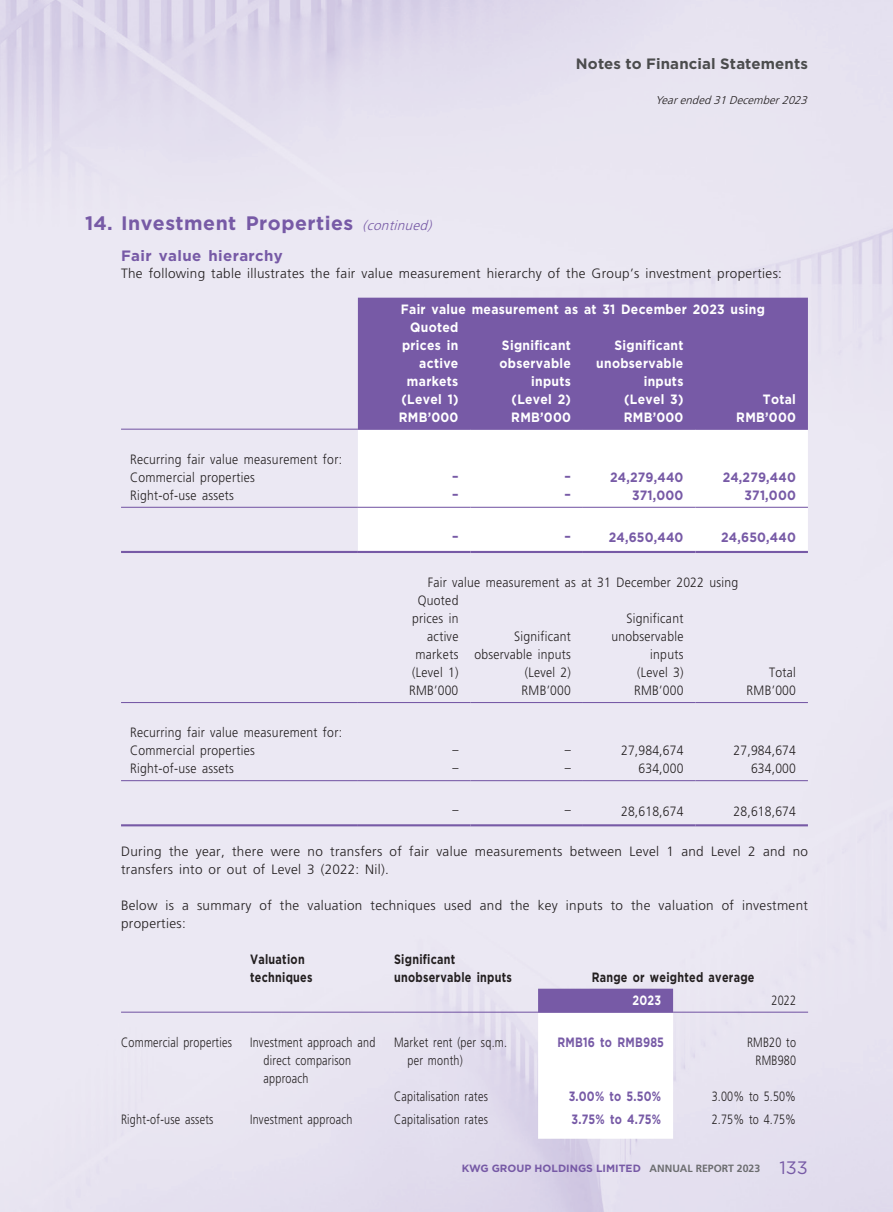
<style>
.page{position:relative;width:893px;height:1212px;background:#fff}
.page>*{position:absolute;margin:0;border:0;box-sizing:border-box;transform-origin:0 0}
._03_H1{font:700 19.5px "Gotham";letter-spacing:.025em;color:#775aa6}
.t1{font:700 15px "Gotham";letter-spacing:.01em;color:#4b4c4d}
._04___H2{font:700 15px "Gotham";letter-spacing:.025em;color:#775aa6}
._12___P2{font:300 13.5px/18px "Frutiger LT Std";letter-spacing:.025em;color:#231f20}
._31_table_tab_6pt{font:300 13.5px/18px "Frutiger LT Std";letter-spacing:.025em;color:#231f20;text-align:right;scale:.9 1}
._31_table_tab_6pt-2{font:700 13.5px/18px "Gotham";letter-spacing:.025em;color:#fff;text-align:right;scale:.9 1}
._15_Table_Stub{font:300 13.5px/18px "Frutiger LT Std";letter-spacing:.025em;color:#231f20;scale:.8 1}
._15_Table_Stub-2{font:300 13.5px "Frutiger LT Std";letter-spacing:.025em;color:#231f20;scale:.9 1}
._31_table_tab_6pt-3{font:700 13.5px "Gotham";letter-spacing:.015em;color:#775aa6;scale:.9 1}
._15_Table_Stub-3{font:700 13.5px/18px "Gotham";letter-spacing:.025em;color:#231f20;scale:.8 1}
._01_Body_Text{font:300 13.5px/18px "Frutiger LT Std";letter-spacing:.015em;color:#231f20;text-align:right;scale:.8 1}
._01_Body_Text-2{font:700 13.5px "Gotham";letter-spacing:.015em;color:#775aa6;scale:.8 1}
._01_Body_Text-3{font:700 13.5px "Gotham";letter-spacing:.025em;color:#231f20;scale:.8 1}
._01_Body_Text-4{font:700 13.5px "Gotham";color:#fff;scale:.8 1}
.t2{font:italic 300 11.25px "Frutiger LT Std";color:#231f20}
.t3{font:700 10.5px "Gotham";color:#775aa6}
.s1{font-family:"Frutiger LT Std";font-weight:300;font-style:italic;font-size:13.5px}
.s2{font-family:"Frutiger LT Std";color:#6c6d70}
.s3{font-weight:400;font-size:18px}
</style>
<div class="page">
<div style="left:358px;top:298px;width:450px;height:131px;background:#775aa6"></div>
<svg style="left:358px;top:506px;width:450px;height:45px"></svg>
<hr style="left:121px;top:429px;width:237px;height:1px;background:#775aa6">
<hr style="left:358px;top:429px;width:112px;height:1px;background:#775aa6">
<hr style="left:470px;top:429px;width:113px;height:1px;background:#775aa6">
<hr style="left:583px;top:429px;width:112px;height:1px;background:#775aa6">
<hr style="left:695px;top:429px;width:113px;height:1px;background:#775aa6">
<hr style="left:121px;top:507px;width:237px;height:1px;background:#775aa6">
<hr style="left:358px;top:507px;width:112px;height:1px;background:#775aa6">
<hr style="left:470px;top:507px;width:113px;height:1px;background:#775aa6">
<hr style="left:583px;top:507px;width:112px;height:1px;background:#775aa6">
<hr style="left:695px;top:507px;width:113px;height:1px;background:#775aa6">
<hr style="left:121px;top:551px;width:237px;height:2px;background:#775aa6">
<hr style="left:358px;top:551px;width:112px;height:2px;background:#775aa6">
<hr style="left:470px;top:551px;width:113px;height:2px;background:#775aa6">
<hr style="left:583px;top:551px;width:112px;height:2px;background:#775aa6">
<hr style="left:695px;top:551px;width:113px;height:2px;background:#775aa6">
<hr style="left:121px;top:702px;width:237px;height:1px;background:#775aa6">
<hr style="left:358px;top:702px;width:112px;height:1px;background:#775aa6">
<hr style="left:470px;top:702px;width:113px;height:1px;background:#775aa6">
<hr style="left:583px;top:702px;width:112px;height:1px;background:#775aa6">
<hr style="left:695px;top:702px;width:113px;height:1px;background:#775aa6">
<hr style="left:121px;top:780px;width:237px;height:1px;background:#775aa6">
<hr style="left:358px;top:780px;width:112px;height:1px;background:#775aa6">
<hr style="left:470px;top:780px;width:113px;height:1px;background:#775aa6">
<hr style="left:583px;top:780px;width:112px;height:1px;background:#775aa6">
<hr style="left:695px;top:780px;width:113px;height:1px;background:#775aa6">
<hr style="left:121px;top:824px;width:237px;height:2px;background:#775aa6">
<hr style="left:358px;top:824px;width:112px;height:2px;background:#775aa6">
<hr style="left:470px;top:824px;width:113px;height:2px;background:#775aa6">
<hr style="left:583px;top:824px;width:112px;height:2px;background:#775aa6">
<hr style="left:695px;top:824px;width:113px;height:2px;background:#775aa6">
<svg style="left:538px;top:989px;width:135px;height:150px"></svg>
<hr style="left:121px;top:1011px;width:129px;height:2px;background:#775aa6">
<hr style="left:250px;top:1011px;width:144px;height:2px;background:#775aa6">
<hr style="left:394px;top:1011px;width:144px;height:2px;background:#775aa6">
<hr style="left:538px;top:1011px;width:135px;height:2px;background:#775aa6">
<hr style="left:673px;top:1011px;width:135px;height:2px;background:#775aa6">
<p class="t1" style="left:576px;top:54px;width:234px">Notes to Financial Statements</p>
<p class="t2" style="left:656px;top:93px;width:156px">Yearended31December2023</p>
<p class="_03_H1" style="left:85px;top:210px;width:352px">14. Investment Properties <span class="s1">(continued)</span></p>
<p class="_04___H2" style="left:121px;top:246px;width:163px">Fair value hierarchy</p>
<p class="_12___P2" style="left:121px;top:264px;width:662px">The following table illustrates the fair value measurement hierarchy of the Group’s investment properties:</p>
<p class="_31_table_tab_6pt-2" style="left:401px;top:300px;width:406px">Fair value measurement as at 31 December 2023 using</p>
<p class="_31_table_tab_6pt-2" style="left:402px;top:318px;width:65px">Quoted prices in active markets (Level 1)</p>
<p class="_31_table_tab_6pt-2" style="left:499px;top:336px;width:81px">Significant observable inputs (Level 2)</p>
<p class="_31_table_tab_6pt-2" style="left:596px;top:336px;width:98px">Significant unobservable inputs<br>(Level 3)</p>
<p class="_31_table_tab_6pt-2" style="left:763px;top:390px;width:38px">Total</p>
<p class="_31_table_tab_6pt-2" style="left:399px;top:408px;width:68px">RMB’000</p>
<p class="_31_table_tab_6pt-2" style="left:511px;top:408px;width:68px">RMB’000</p>
<p class="_31_table_tab_6pt-2" style="left:624px;top:408px;width:68px">RMB’000</p>
<p class="_31_table_tab_6pt-2" style="left:736px;top:408px;width:68px">RMB’000</p>
<p class="_15_Table_Stub-2" style="left:130px;top:452px;width:237px">Recurring fair value measurement for:</p>
<p class="_15_Table_Stub-2" style="left:130px;top:470px;width:140px">Commercial properties</p>
<p class="_31_table_tab_6pt-3" style="left:452px;top:467px;width:9px">–</p>
<p class="_31_table_tab_6pt-3" style="left:564px;top:467px;width:9px">–</p>
<p class="_31_table_tab_6pt-3" style="left:610px;top:468px;width:83px">24,279,440</p>
<p class="_31_table_tab_6pt-3" style="left:723px;top:468px;width:83px">24,279,440</p>
<p class="_15_Table_Stub-2" style="left:130px;top:488px;width:117px">Right-of-use assets</p>
<p class="_31_table_tab_6pt-3" style="left:452px;top:485px;width:9px">–</p>
<p class="_31_table_tab_6pt-3" style="left:564px;top:485px;width:9px">–</p>
<p class="_31_table_tab_6pt-3" style="left:632px;top:486px;width:59px">371,000</p>
<p class="_31_table_tab_6pt-3" style="left:745px;top:486px;width:59px">371,000</p>
<p class="_31_table_tab_6pt-3" style="left:452px;top:527px;width:9px">–</p>
<p class="_31_table_tab_6pt-3" style="left:564px;top:527px;width:9px">–</p>
<p class="_31_table_tab_6pt-3" style="left:609px;top:528px;width:85px">24,650,440</p>
<p class="_31_table_tab_6pt-3" style="left:721px;top:528px;width:85px">24,650,440</p>
<p class="_31_table_tab_6pt" style="left:428px;top:574px;width:347px">Fair value measurement as at 31 December 2022 using</p>
<p class="_31_table_tab_6pt" style="left:412px;top:592px;width:53px">Quoted prices in active markets (Level 1)</p>
<p class="_31_table_tab_6pt" style="left:611px;top:610px;width:82px">Significant unobservable inputs<br>(Level 3)</p>
<p class="_31_table_tab_6pt" style="left:474px;top:628px;width:109px">Significant observable inputs (Level 2)</p>
<p class="_31_table_tab_6pt" style="left:769px;top:664px;width:31px">Total</p>
<p class="_31_table_tab_6pt" style="left:409px;top:682px;width:56px">RMB’000</p>
<p class="_31_table_tab_6pt" style="left:522px;top:682px;width:56px">RMB’000</p>
<p class="_31_table_tab_6pt" style="left:634px;top:682px;width:56px">RMB’000</p>
<p class="_31_table_tab_6pt" style="left:747px;top:682px;width:56px">RMB’000</p>
<p class="_15_Table_Stub-2" style="left:130px;top:725px;width:237px">Recurring fair value measurement for:</p>
<p class="_15_Table_Stub-2" style="left:130px;top:743px;width:140px">Commercial properties</p>
<p class="_31_table_tab_6pt" style="left:452px;top:740px;width:8px">–</p>
<p class="_31_table_tab_6pt" style="left:565px;top:740px;width:8px">–</p>
<p class="_31_table_tab_6pt" style="left:621px;top:742px;width:71px">27,984,674</p>
<p class="_31_table_tab_6pt" style="left:734px;top:742px;width:71px">27,984,674</p>
<p class="_15_Table_Stub-2" style="left:130px;top:761px;width:117px">Right-of-use assets</p>
<p class="_31_table_tab_6pt" style="left:452px;top:759px;width:8px">–</p>
<p class="_31_table_tab_6pt" style="left:565px;top:759px;width:8px">–</p>
<p class="_31_table_tab_6pt" style="left:638px;top:760px;width:51px">634,000</p>
<p class="_31_table_tab_6pt" style="left:751px;top:760px;width:51px">634,000</p>
<p class="_31_table_tab_6pt" style="left:452px;top:801px;width:8px">–</p>
<p class="_31_table_tab_6pt" style="left:565px;top:801px;width:8px">–</p>
<p class="_31_table_tab_6pt" style="left:621px;top:802px;width:71px">28,618,674</p>
<p class="_31_table_tab_6pt" style="left:734px;top:802px;width:71px">28,618,674</p>
<p class="_12___P2" style="left:121px;top:843px;width:689px">During the year, there were no transfers of fair value measurements between Level 1 and Level 2 and no transfers into or out of Level 3 (2022: Nil).</p>
<p class="_12___P2" style="left:121px;top:897px;width:688px">Below is a summary of the valuation techniques used and the key inputs to the valuation of investment properties:</p>
<p class="_15_Table_Stub-3" style="left:250px;top:950px;width:80px">Valuation techniques</p>
<p class="_15_Table_Stub-3" style="left:394px;top:950px;width:149px">Significant unobservable inputs</p>
<p class="_01_Body_Text-3" style="left:592px;top:969px;width:205px">Range or weighted average</p>
<p class="_01_Body_Text-4" style="left:633px;top:991px;width:37px">2023</p>
<p class="_01_Body_Text" style="left:772px;top:991px;width:32px">2022</p>
<p class="_15_Table_Stub" style="left:121px;top:1033px;width:140px">Commercial properties</p>
<p class="_15_Table_Stub" style="left:264px;top:1033px;width:141px;text-indent:-14px">Investment approach and direct comparison approach</p>
<p class="_15_Table_Stub" style="left:408px;top:1033px;width:126px;text-indent:-14px">Market rent (per sq.m. per month)</p>
<p class="_01_Body_Text-2" style="left:557px;top:1033px;width:135px">RMB16 to RMB985</p>
<p class="_01_Body_Text" style="left:747px;top:1033px;width:63px">RMB20 to<br>RMB980</p>
<p class="_15_Table_Stub" style="left:394px;top:1087px;width:119px">Capitalisation rates</p>
<p class="_01_Body_Text-2" style="left:569px;top:1087px;width:117px">3.00% to 5.50%</p>
<p class="_01_Body_Text" style="left:712px;top:1087px;width:107px">3.00% to 5.50%</p>
<p class="_15_Table_Stub" style="left:121px;top:1110px;width:117px">Right-of-use assets</p>
<p class="_15_Table_Stub" style="left:250px;top:1110px;width:130px">Investment approach</p>
<p class="_15_Table_Stub" style="left:394px;top:1110px;width:119px">Capitalisation rates</p>
<p class="_01_Body_Text-2" style="left:572px;top:1110px;width:113px">3.75% to 4.75%</p>
<p class="_01_Body_Text" style="left:712px;top:1110px;width:107px">2.75% to 4.75%</p>
<p class="t3" style="left:462px;top:1162px;width:348px">KWG GROUP HOLDINGS LIMITED <span class="s2">ANNUAL REPORT 2023</span> <span class="s3">133</span></p>
</div>
